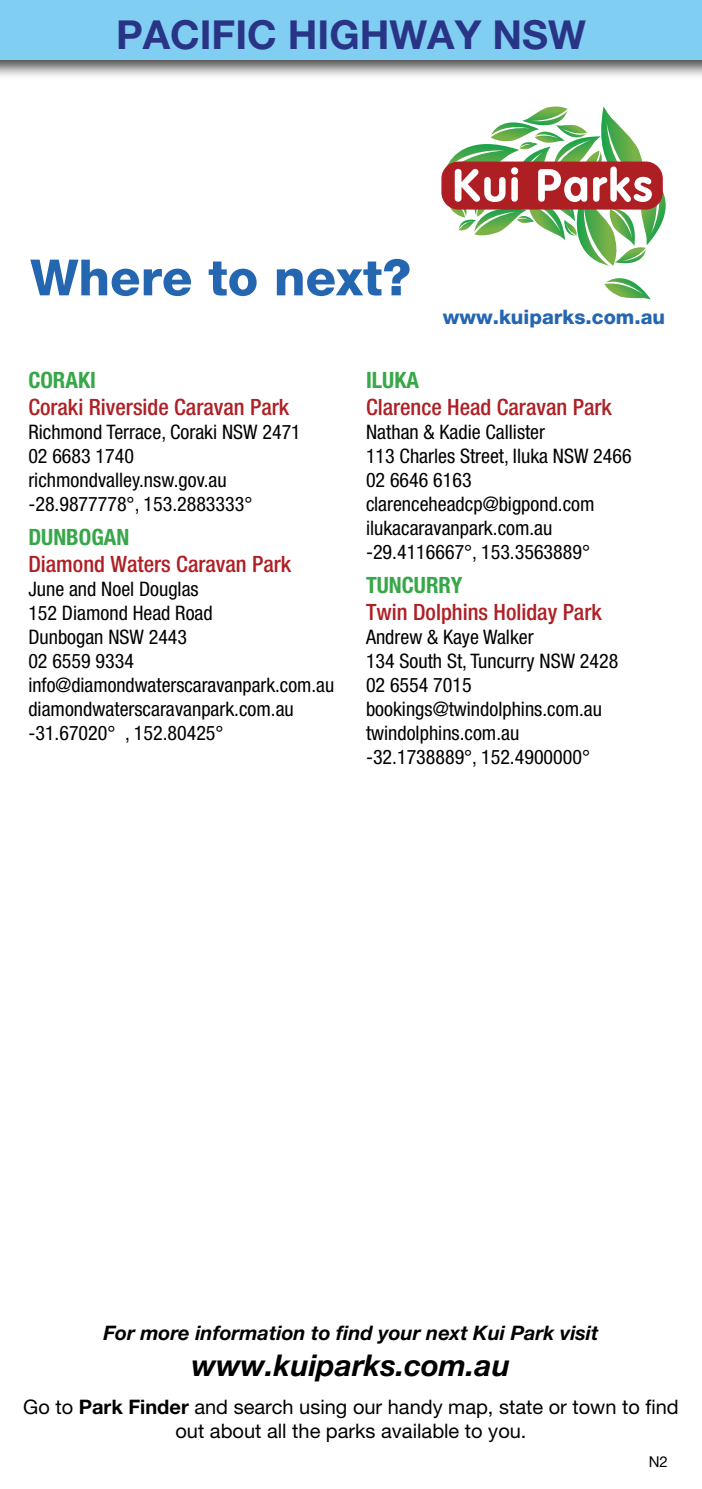
<style>
.page{position:relative;width:702px;height:1489px;background:#fff}
.page>*{position:absolute;margin:0;border:0;box-sizing:border-box;transform-origin:0 0}
.t1{font:800 50px "Helvetica Neue";color:#2566b1}
.t2{font:700 40px "Helvetica Neue";color:#2a3486}
.t3{font:italic 700 30px "Helvetica Neue";color:#000}
.t4{font:500 condensed 22.5px "Helvetica Neue";color:#ae2025}
.t5{font:700 condensed 22.5px "Helvetica Neue";color:#37a749}
.t6{font:condensed 20px/24px "Helvetica Neue";color:#000}
.t7{font:20px/24px "Helvetica Neue";color:#000;text-align:center}
.t8{font:italic 700 20px "Helvetica Neue";color:#000}
.t9{font:800 20px "Helvetica Neue";color:#2566b1}
.t10{font:15px "Helvetica Neue";color:#000}
.s1{font-weight:700}
</style>
<div class="page">
<svg style="left:604px;top:278px;width:46px;height:21px"></svg>
<svg style="left:442px;top:106px;width:224px;height:160px"></svg>
<div style="left:0;top:0;width:702px;height:80px;background:#000;opacity:.75"></div>
<div style="left:0;top:0;width:702px;height:60px;background:#80cff3"></div>
<h2 class="t2" style="left:116px;top:10px;width:471px">PACIFIC HIGHWAY NSW</h2>
<h1 class="t1" style="left:30px;top:248px;width:382px">Where to next?</h1>
<p class="t9" style="left:442px;top:305px;width:224px">www.kuiparks.com.au</p>
<p class="t5" style="left:28px;top:366px;width:69px">CORAKI</p>
<p class="t4" style="left:28px;top:393px;width:262px">Coraki Riverside Caravan Park</p>
<p class="t6" style="left:28px;top:420px;width:274px">Richmond Terrace, Coraki NSW 2471<br>02 6683 1740 richmondvalley.nsw.gov.au -28.9877778°, 153.2883333°</p>
<p class="t5" style="left:28px;top:523px;width:102px">DUNBOGAN</p>
<p class="t4" style="left:28px;top:551px;width:264px">Diamond Waters Caravan Park</p>
<p class="t6" style="left:28px;top:577px;width:307px">June and Noel Douglas<br>152 Diamond Head Road<br>Dunbogan NSW 2443<br>02 6559 9334 info@diamondwaterscaravanpark.com.au diamondwaterscaravanpark.com.au -31.67020° , 152.80425°</p>
<p class="t5" style="left:366px;top:366px;width:54px">ILUKA</p>
<p class="t4" style="left:366px;top:393px;width:247px">Clarence Head Caravan Park</p>
<p class="t6" style="left:366px;top:420px;width:267px">Nathan &amp; Kadie Callister<br>113 Charles Street, Iluka NSW 2466<br>02 6646 6163 clarenceheadcp@bigpond.com ilukacaravanpark.com.au -29.4116667°, 153.3563889°</p>
<p class="t5" style="left:366px;top:571px;width:98px">TUNCURRY</p>
<p class="t4" style="left:366px;top:599px;width:237px">Twin Dolphins Holiday Park</p>
<p class="t6" style="left:366px;top:625px;width:254px">Andrew &amp; Kaye Walker<br>134 South St, Tuncurry NSW 2428<br>02 6554 7015 bookings@twindolphins.com.au twindolphins.com.au -32.1738889°, 152.4900000°</p>
<p class="t8" style="left:103px;top:1320px;width:496px">For more information to find your next Kui Park visit</p>
<h3 class="t3" style="left:192px;top:1346px;width:319px">www.kuiparks.com.au</h3>
<p class="t7" style="left:23px;top:1394px;width:657px">Go to <span class="s1">Park Finder</span> and search using our handy map, state or town to find out about all the parks available to you.</p>
<p class="t10" style="left:648px;top:1452px;width:21px">N2</p>
</div>
